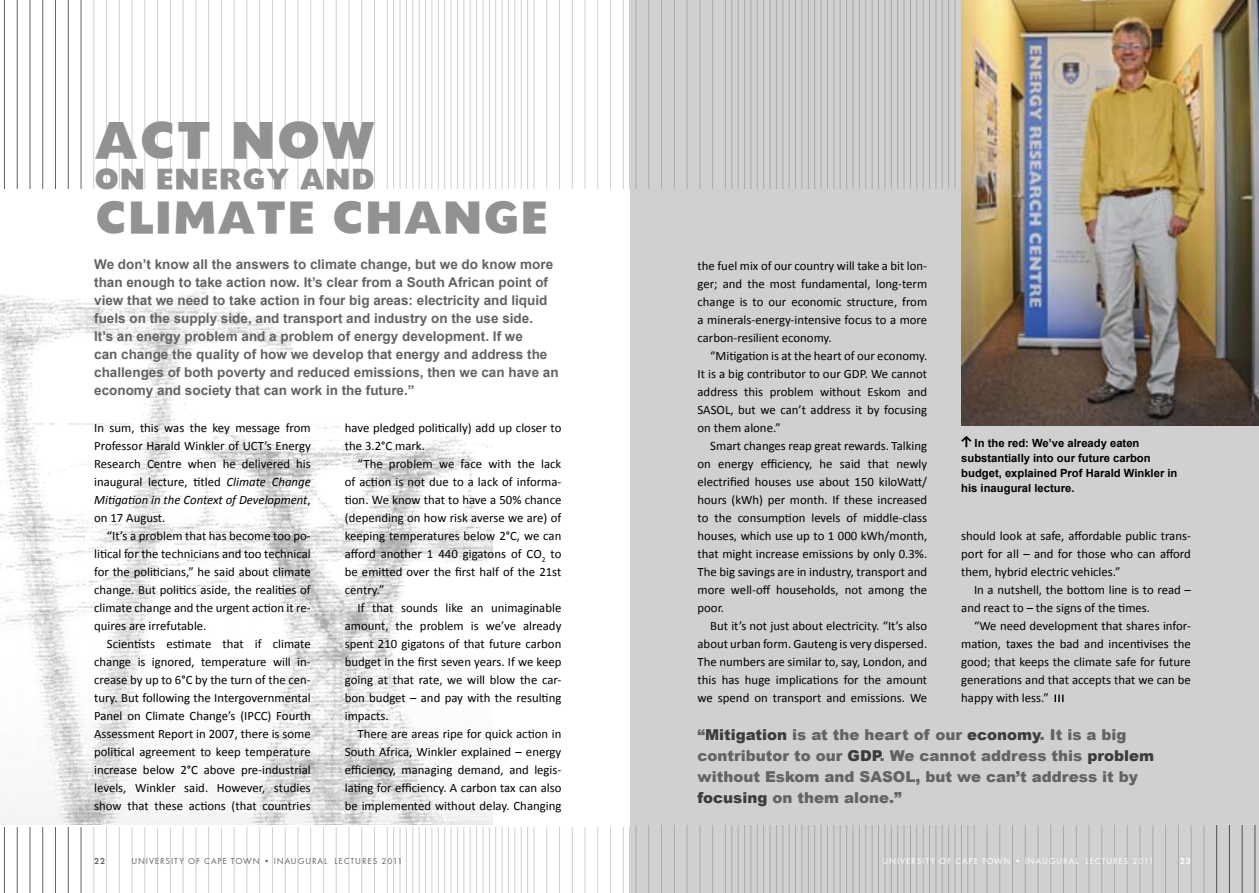
<style>
.page{position:relative;width:1259px;height:893px;background:#fff}
.page>*{position:absolute;margin:0;border:0;box-sizing:border-box;transform-origin:0 0}
.t1{font:48px "Headline NEWS";color:#929292}
.t2{font:42px "Headline NEWS";letter-spacing:.015em;color:#929292}
.t3{font:27px "Headline NEWS";letter-spacing:.015em;color:#929292}
.t4{font:900 15px/21px "Arial";color:#646363}
.t5{font:700 13.5px/18px "Arial";color:#646363}
.t6{font:12.75px/18px "Calibri";color:#000;text-align:justify}
.t7{font:700 11.25px/15px "Arial";color:#000}
.t8{font:9px "Futura T";letter-spacing:.1em;color:#646363}
.t9{font:9px "Futura T";letter-spacing:.1em;color:#fff}
.t10{font:600 9px "Futura T";color:#646363}
.t11{font:600 9px "Futura T";color:#fff}
.s1{font-style:italic}
.s2{color:#3c3c3b}
</style>
<div class="page">
<hr style="left:393px;top:0;width:1px;height:893px;background:#d0d0d0">
<hr style="left:406px;top:0;width:1px;height:893px;background:#d0d0d0">
<hr style="left:419px;top:0;width:1px;height:893px;background:#d0d0d0">
<hr style="left:432px;top:0;width:1px;height:893px;background:#d0d0d0">
<hr style="left:444px;top:0;width:1px;height:893px;background:#d0d0d0">
<hr style="left:457px;top:0;width:1px;height:893px;background:#d0d0d0">
<hr style="left:470px;top:0;width:1px;height:893px;background:#d0d0d0">
<hr style="left:483px;top:0;width:1px;height:893px;background:#d0d0d0">
<hr style="left:495px;top:0;width:1px;height:893px;background:#d0d0d0">
<hr style="left:508px;top:0;width:1px;height:893px;background:#d0d0d0">
<hr style="left:521px;top:0;width:1px;height:893px;background:#d0d0d0">
<hr style="left:534px;top:0;width:1px;height:893px;background:#d0d0d0">
<hr style="left:546px;top:0;width:1px;height:893px;background:#d0d0d0">
<hr style="left:559px;top:0;width:1px;height:893px;background:#d0d0d0">
<hr style="left:572px;top:0;width:1px;height:893px;background:#d0d0d0">
<hr style="left:585px;top:0;width:1px;height:893px;background:#d0d0d0">
<hr style="left:597px;top:0;width:1px;height:893px;background:#d0d0d0">
<hr style="left:610px;top:0;width:1px;height:893px;background:#d0d0d0">
<hr style="left:623px;top:0;width:1px;height:893px;background:#d0d0d0">
<hr style="left:4px;top:0;width:1px;height:893px;background:#646363">
<hr style="left:17px;top:0;width:1px;height:893px;background:#646363">
<hr style="left:30px;top:0;width:1px;height:893px;background:#646363">
<hr style="left:42px;top:0;width:1px;height:893px;background:#646363">
<hr style="left:55px;top:0;width:1px;height:893px;background:#646363">
<hr style="left:68px;top:0;width:1px;height:893px;background:#646363">
<hr style="left:81px;top:0;width:1px;height:893px;background:#646363">
<hr style="left:94px;top:0;width:1px;height:893px;background:#d0d0d0">
<hr style="left:106px;top:0;width:1px;height:893px;background:#d0d0d0">
<hr style="left:119px;top:0;width:1px;height:893px;background:#d0d0d0">
<hr style="left:132px;top:0;width:1px;height:893px;background:#d0d0d0">
<hr style="left:145px;top:0;width:1px;height:893px;background:#d0d0d0">
<hr style="left:157px;top:0;width:1px;height:893px;background:#d0d0d0">
<hr style="left:170px;top:0;width:1px;height:893px;background:#d0d0d0">
<hr style="left:183px;top:0;width:1px;height:893px;background:#d0d0d0">
<hr style="left:196px;top:0;width:1px;height:893px;background:#d0d0d0">
<hr style="left:208px;top:0;width:1px;height:893px;background:#d0d0d0">
<hr style="left:221px;top:0;width:1px;height:893px;background:#d0d0d0">
<hr style="left:234px;top:0;width:1px;height:893px;background:#d0d0d0">
<hr style="left:247px;top:0;width:1px;height:893px;background:#d0d0d0">
<hr style="left:259px;top:0;width:1px;height:893px;background:#d0d0d0">
<hr style="left:272px;top:0;width:1px;height:893px;background:#d0d0d0">
<hr style="left:285px;top:0;width:1px;height:893px;background:#d0d0d0">
<hr style="left:298px;top:0;width:1px;height:893px;background:#d0d0d0">
<hr style="left:310px;top:0;width:1px;height:893px;background:#d0d0d0">
<hr style="left:323px;top:0;width:1px;height:893px;background:#d0d0d0">
<hr style="left:336px;top:0;width:1px;height:893px;background:#d0d0d0">
<hr style="left:349px;top:0;width:1px;height:893px;background:#d0d0d0">
<hr style="left:361px;top:0;width:1px;height:893px;background:#d0d0d0">
<hr style="left:374px;top:0;width:1px;height:893px;background:#d0d0d0">
<hr style="left:387px;top:0;width:1px;height:893px;background:#d0d0d0">
<hr style="left:400px;top:0;width:1px;height:893px;background:#d0d0d0">
<hr style="left:412px;top:0;width:1px;height:893px;background:#d0d0d0">
<hr style="left:425px;top:0;width:1px;height:893px;background:#d0d0d0">
<hr style="left:438px;top:0;width:1px;height:893px;background:#d0d0d0">
<hr style="left:451px;top:0;width:1px;height:893px;background:#d0d0d0">
<hr style="left:463px;top:0;width:1px;height:893px;background:#d0d0d0">
<hr style="left:476px;top:0;width:1px;height:893px;background:#d0d0d0">
<hr style="left:489px;top:0;width:1px;height:893px;background:#d0d0d0">
<hr style="left:502px;top:0;width:1px;height:893px;background:#d0d0d0">
<hr style="left:514px;top:0;width:1px;height:893px;background:#d0d0d0">
<hr style="left:527px;top:0;width:1px;height:893px;background:#d0d0d0">
<svg style="left:629px;top:0;width:630px;height:893px;background:#cbcbcb"></svg>
<div style="left:630px;top:189px;width:629px;height:636px;background:#d0d0d0"></div>
<svg style="left:1054px;top:695px;width:9px;height:7px"></svg>
<img style="left:961px;top:0;width:298px;height:425px">
<div style="left:0;top:189px;width:629px;height:637px;background:#fff"></div>
<img style="left:0;top:287px;width:492px;height:538px">
<svg style="left:961px;top:436px;width:10px;height:11px"></svg>
<h1 class="t1" style="left:94px;top:118px;width:282px">ACT NOW</h1>
<h3 class="t3" style="left:94px;top:167px;width:282px">ON ENERGY AND</h3>
<h2 class="t2" style="left:94px;top:198px;width:455px">CLIMATE CHANGE</h2>
<p class="t5" style="left:94px;top:255px;width:466px">We don’t know all the answers to climate change, but we do know more than enough to take action now. It’s clear from a South African point of view that we need to take action in four big areas: electricity and liquid fuels on the supply side, and transport and industry on the use side.<br>It’s an energy problem and a problem of energy development. If we<br>can change the quality of how we develop that energy and address the challenges of both poverty and reduced emissions, then we can have an economy and society that can work in the future.”</p>
<p class="t6" style="left:94px;top:418px;width:218px">In sum, this was the key message from Professor Harald Winkler of UCT’s Energy Research Centre when he delivered his inaugural lecture, titled <span class="s1">Climate Change Mitigation in the Context of Development</span>, on 17 August.</p>
<p class="t6" style="left:94px;top:526px;width:218px;text-indent:13px">“It’s a problem that has become too po&shy;litical for the technicians and too technical for the politicians,” he said about climate change. But politics aside, the realities of climate change and the urgent action it re&shy;quires are irrefutable.</p>
<p class="t6" style="left:94px;top:634px;width:218px;text-indent:13px">Scientists estimate that if climate change is ignored, temperature will in&shy;crease by up to 6°C by the turn of the cen&shy;tury. But following the Intergovernmental Panel on Climate Change’s (IPCC) Fourth Assessment Report in 2007, there is some political agreement to keep temperature increase below 2°C above pre-industrial levels, Winkler said. However, studies show that these actions (that countries</p>
<p class="t6" style="left:345px;top:418px;width:218px">have pledged politically) add up closer to the 3.2°C mark.</p>
<p class="t6" style="left:345px;top:454px;width:218px;text-indent:13px">“The problem we face with the lack of action is not due to a lack of informa&shy;tion. We know that to have a 50% chance (depending on how risk averse we are) of keeping temperatures below 2°C, we can afford another 1 440 gigatons of CO<sub>2</sub> to be emitted over the first half of the 21st centry.”</p>
<p class="t6" style="left:345px;top:598px;width:218px;text-indent:13px">If that sounds like an unimaginable amount, the problem is we’ve already spent 210 gigatons of that future carbon budget in the first seven years. If we keep going at that rate, we will blow the car&shy;bon budget – and pay with the resulting impacts.</p>
<p class="t6" style="left:345px;top:724px;width:218px;text-indent:13px">There are areas ripe for quick action in South Africa, Winkler explained – energy efficiency, managing demand, and legis&shy;lating for efficiency. A carbon tax can also be implemented without delay. Changing</p>
<p class="t6" style="left:697px;top:256px;width:231px">the fuel mix of our country will take a bit lon&shy;ger; and the most fundamental, long-term change is to our economic structure, from a minerals-energy-intensive focus to a more carbon-resilient economy.</p>
<p class="t6" style="left:697px;top:346px;width:231px;text-indent:13px">“Mitigation is at the heart of our economy.<br>It is a big contributor to our GDP. We cannot address this problem without Eskom and SASOL, but we can’t address it by focusing on them alone.”</p>
<p class="t6" style="left:697px;top:436px;width:231px;text-indent:13px">Smart changes reap great rewards. Talking on energy efficiency, he said that newly electrified houses use about 150 kiloWatt/ hours (kWh) per month. If these increased to the consumption levels of middle-class houses, which use up to 1 000 kWh/month, that might increase emissions by only 0.3%.<br>The big savings are in industry, transport and more well-off households, not among the poor.</p>
<p class="t6" style="left:697px;top:616px;width:231px;text-indent:13px">But it’s not just about electricity. “It’s also about urban form. Gauteng is very dispersed.<br>The numbers are similar to, say, London, and this has huge implications for the amount we spend on transport and emissions. We</p>
<p class="t7" style="left:961px;top:436px;width:218px;text-indent:13px">In the red: We’ve already eaten substantially into our future carbon budget, explained Prof Harald Winkler in his inaugural lecture.</p>
<p class="t6" style="left:961px;top:526px;width:231px">should look at safe, affordable public trans&shy;port for all – and for those who can afford them, hybrid electric vehicles.”</p>
<p class="t6" style="left:961px;top:580px;width:231px;text-indent:13px">In a nutshell, the bottom line is to read – and react to – the signs of the times.</p>
<p class="t6" style="left:961px;top:616px;width:231px;text-indent:13px">“We need development that shares infor&shy;mation, taxes the bad and incentivises the good; that keeps the climate safe for future generations and that accepts that we can be happy with less.”</p>
<p class="t4" style="left:697px;top:725px;width:458px">“<span class="s2">Mitigation</span> is at the heart of our <span class="s2">economy</span>. It is a big contributor to our <span class="s2">GDP</span>. We cannot address this <span class="s2">problem </span>without Eskom and SASOL, but we can’t address it by <span class="s2">focusing</span> on them alone.”</p>
<p class="t10" style="left:94px;top:855px;width:13px">22</p>
<p class="t8" style="left:131px;top:856px;width:273px">UNIVERSITY OF CAPE TOWN • INAUGURAL LECTURES 2011</p>
<p class="t9" style="left:882px;top:856px;width:273px">UNIVERSITY OF CAPE TOWN • INAUGURAL LECTURES 2011</p>
<p class="t11" style="left:1179px;top:855px;width:13px">23</p>
</div>
